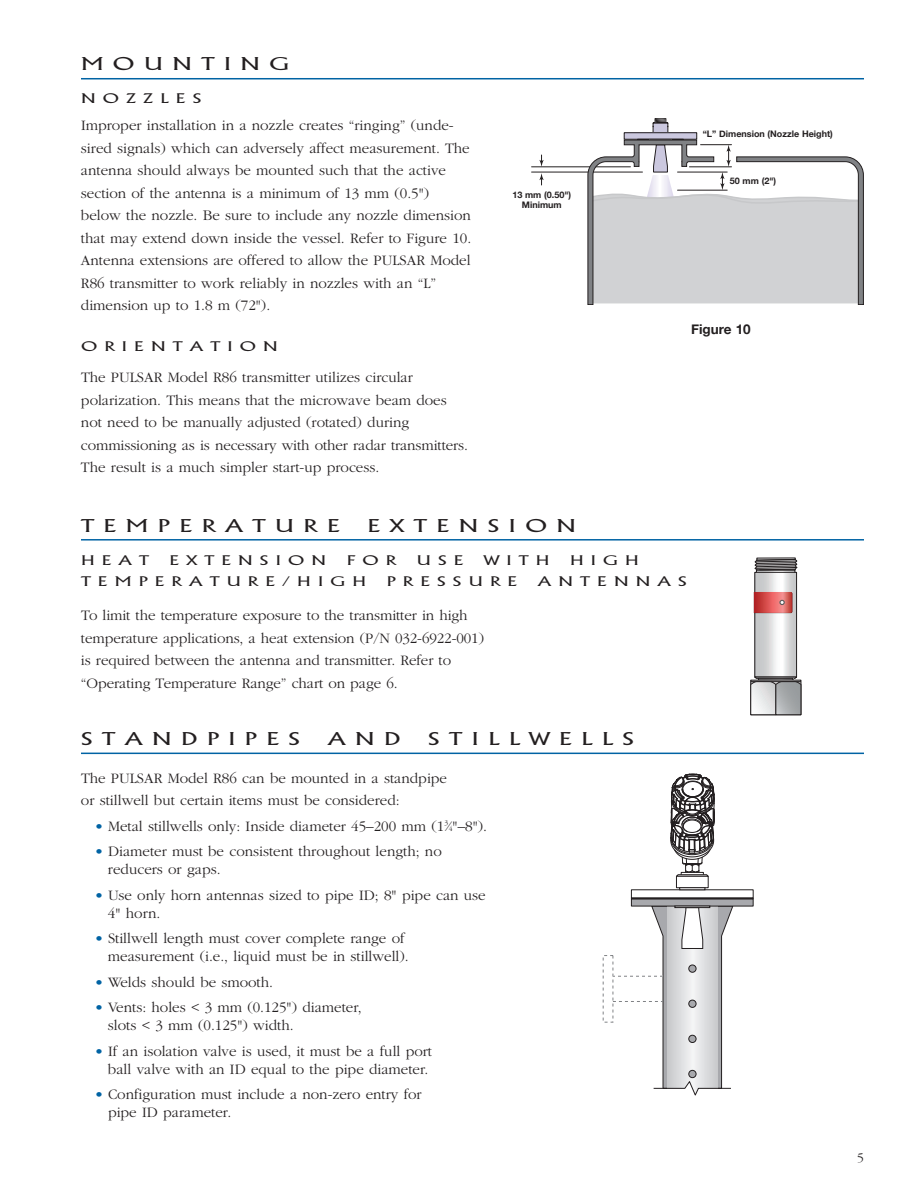
<style>
.page{position:relative;width:918px;height:1188px;background:#fff}
.page>*{position:absolute;margin:0;border:0;box-sizing:border-box;transform-origin:0 0}
.t1{font:300 18px "Alberta Wide";letter-spacing:.525em;color:#231f20}
.t2{font:300 15px/22.5px "Garamond";color:#231f20}
.t3{font:300 13.5px "Alberta Wide";letter-spacing:.525em;color:#231f20}
.t4{font:700 13.5px "Helvetica Neue";color:#231f20}
.t5{font:300 13.5px "Garamond";color:#231f20}
.t6{font:700 9px/10.5px "Helvetica Neue";color:#231f20;text-align:center}
.s1{color:#0063a4}
.s2{font-size:7.5px}
</style>
<div class="page">
<hr style="left:81px;top:78px;width:783px;height:1px;background:#0063a4">
<hr style="left:532px;top:172px;width:110px;height:1px;background:#231f20">
<svg style="left:539px;top:173px;width:5px;height:12px"></svg>
<svg style="left:539px;top:155px;width:5px;height:12px"></svg>
<div style="left:653px;top:123px;width:15px;height:10px;background:#cbc8df"></div>
<div style="left:653px;top:123px;width:15px;height:10px;border:1px solid #231f20"></div>
<div style="left:624px;top:133px;width:73px;height:6px;background:#cbc8df"></div>
<div style="left:637px;top:139px;width:47px;height:1px;border:1px solid #231f20"></div>
<svg style="left:653px;top:118px;width:16px;height:9px"></svg>
<hr style="left:532px;top:167px;width:98px;height:1px;background:#231f20">
<svg style="left:588px;top:140px;width:276px;height:165px"></svg>
<hr style="left:81px;top:539px;width:783px;height:2px;background:#0063a4">
<hr style="left:81px;top:753px;width:783px;height:1px;background:#0063a4">
<div style="left:631px;top:899px;width:122px;height:7px;background:#a8a9ad"></div>
<div style="left:603px;top:955px;width:10px;height:68px;border:1px dashed #808285"></div>
<div style="left:631px;top:898px;width:123px;height:1px;border:1px solid #231f20"></div>
<svg style="left:613px;top:905px;width:121px;height:191px"></svg>
<svg style="left:671px;top:774px;width:44px;height:102px"></svg>
<div style="left:676px;top:876px;width:33px;height:12px;border:1px solid #231f20"></div>
<div style="left:679px;top:887px;width:26px;height:3px;border:1px solid #231f20"></div>
<div style="left:674px;top:906px;width:36px;height:2px;border:1px solid #231f20"></div>
<svg style="left:756px;top:574px;width:39px;height:101px"></svg>
<div style="left:754px;top:572px;width:43px;height:105px;border:1px solid #231f20"></div>
<svg style="left:750px;top:676px;width:51px;height:39px;background:#a9aaac"></svg>
<svg style="left:754px;top:592px;width:38px;height:21px"></svg>
<div style="left:756px;top:570px;width:39px;height:3px;border:1px solid #231f20"></div>
<svg style="left:755px;top:558px;width:42px;height:12px"></svg>
<p class="t1" style="left:81px;top:54px;width:210px">MOUNTING</p>
<p class="t3" style="left:81px;top:91px;width:122px">NOZZLES</p>
<p class="t2" style="left:81px;top:114px;width:392px">Improper installation in a nozzle creates “ringing” (unde&shy;sired signals) which can adversely affect measurement. The antenna should always be mounted such that the active section of the antenna is a minimum of 13 mm (0.5") below the nozzle. Be sure to include any nozzle dimension that may extend down inside the vessel. Refer to Figure 10.<br>Antenna extensions are offered to allow the PULSAR Model R86 transmitter to work reliably in nozzles with an “L” dimension up to 1.8 m (72").</p>
<p class="t3" style="left:81px;top:338px;width:198px">ORIENTATION</p>
<p class="t2" style="left:81px;top:366px;width:389px">The PULSAR Model R86 transmitter utilizes circular polarization. This means that the microwave beam does not need to be manually adjusted (rotated) during commissioning as is necessary with other radar transmitters.<br>The result is a much simpler start-up process.</p>
<p class="t6" style="left:512px;top:189px;width:60px">13 mm (0.50")<br>Minimum</p>
<p class="t6" style="left:703px;top:129px;width:132px">“L” Dimension (Nozzle Height)</p>
<p class="t6" style="left:730px;top:175px;width:48px">50 mm (2")</p>
<p class="t4" style="left:691px;top:321px;width:61px">Figure 10</p>
<p class="t1" style="left:81px;top:515px;width:260px">TEMPERATURE</p>
<p class="t1" style="left:367px;top:515px;width:210px">EXTENSION</p>
<p class="t3" style="left:81px;top:552px;width:69px">HEAT</p>
<p class="t3" style="left:170px;top:552px;width:158px">EXTENSION</p>
<p class="t3" style="left:347px;top:552px;width:51px">FOR</p>
<p class="t3" style="left:417px;top:552px;width:48px">USE</p>
<p class="t3" style="left:484px;top:552px;width:67px">WITH</p>
<p class="t3" style="left:570px;top:552px;width:70px">HIGH</p>
<p class="t3" style="left:81px;top:573px;width:287px">TEMPERATURE/HIGH</p>
<p class="t3" style="left:387px;top:573px;width:132px">PRESSURE</p>
<p class="t3" style="left:538px;top:573px;width:150px">ANTENNAS</p>
<p class="t2" style="left:81px;top:604px;width:405px">To limit the temperature exposure to the transmitter in high temperature applications, a heat extension (P/N 032-6922-001) is required between the antenna and transmitter. Refer to “Operating Temperature Range” chart on page 6.</p>
<p class="t1" style="left:81px;top:729px;width:221px">STANDPIPES</p>
<p class="t1" style="left:328px;top:729px;width:74px">AND</p>
<p class="t1" style="left:428px;top:729px;width:208px">STILLWELLS</p>
<p class="t2" style="left:81px;top:766px;width:368px">The PULSAR Model R86 can be mounted in a standpipe or stillwell but certain items must be considered:</p>
<p class="t2" style="left:94px;top:814px;width:394px"><span class="s1">•</span> Metal stillwells only: Inside diameter 45–200 mm (1<sup>3</sup>⁄<span class="s2">4</span>"–8").</p>
<p class="t2" style="left:108px;top:842px;width:335px;line-height:18px;text-indent:-13px"><span class="s1">•</span> Diameter must be consistent throughout length; no reducers or gaps.</p>
<p class="t2" style="left:108px;top:885px;width:379px;line-height:18px;text-indent:-13px"><span class="s1">•</span> Use only horn antennas sized to pipe ID; 8" pipe can use<br>4" horn.</p>
<p class="t2" style="left:94px;top:929px;width:316px;line-height:18px;text-align:right"><span class="s1">•</span> Stillwell length must cover complete range of measurement (i.e., liquid must be in stillwell).</p>
<p class="t2" style="left:94px;top:970px;width:180px"><span class="s1">•</span> Welds should be smooth.</p>
<p class="t2" style="left:108px;top:998px;width:255px;line-height:18px;text-indent:-13px"><span class="s1">•</span> Vents: holes &lt; 3 mm (0.125") diameter, slots &lt; 3 mm (0.125") width.</p>
<p class="t2" style="left:94px;top:1041px;width:339px;line-height:18px;text-align:right"><span class="s1">•</span> If an isolation valve is used, it must be a full port ball valve with an ID equal to the pipe diameter.</p>
<p class="t2" style="left:108px;top:1085px;width:315px;line-height:18px;text-indent:-14px"><span class="s1">•</span> Configuration must include a non-zero entry for pipe ID parameter.</p>
<p class="t5" style="left:857px;top:1149px;width:8px">5</p>
</div>
